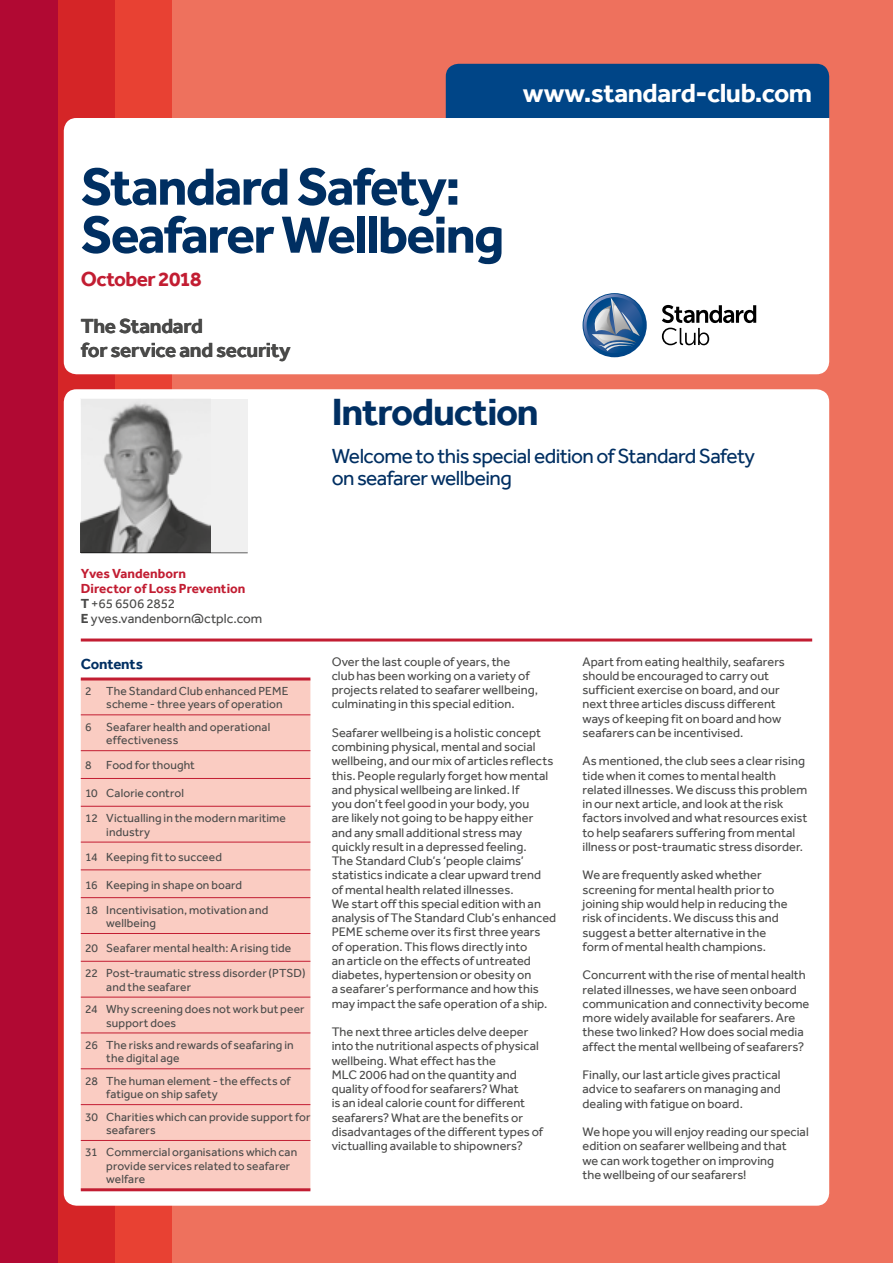
<style>
.page{position:relative;width:893px;height:1263px;background:#fff}
.page>*{position:absolute;margin:0;border:0;box-sizing:border-box;transform-origin:0 0}
.t1{font:700 54px/48px "Effra";letter-spacing:-.035em;color:#002f62}
.t2{font:700 39px "Effra";letter-spacing:-.03em;color:#002f62}
.t3{font:700 27px "Effra";letter-spacing:-.015em;color:#fff}
.t4{font:21px/22.5px "Effra";letter-spacing:-.03em;color:#002f62}
.t5{font:700 21px/24px "Effra";letter-spacing:-.02em;color:#4a4a49}
.t6{font:700 21px "Effra";letter-spacing:-.03em;color:#c21d32}
.t7{font:700 15px "Effra";letter-spacing:-.01em;color:#002f62}
.t8{font:700 13.5px/15px "Effra";color:#c21d32}
.t9{font:12.75px/14.2px "Effra";color:#4a4a49}
.t10{font:12px/25px "Effra";letter-spacing:.01em;color:#4a4a49}
.s1{color:#4a4a49}
.s2{font-weight:400;color:#4a4a49}
</style>
<div class="page">
<div style="left:171px;top:0;width:722px;height:1263px;background:#ee715d"></div>
<div style="left:114px;top:0;width:57px;height:1263px;background:#e84133"></div>
<div style="left:57px;top:0;width:57px;height:1263px;background:#d52527"></div>
<div style="left:0;top:0;width:58px;height:1263px;background:#b10933"></div>
<div style="left:64px;top:118px;width:765px;height:256px;background:#fff"></div>
<div style="left:64px;top:389px;width:765px;height:817px;background:#fff;border-radius:13px"></div>
<div style="left:446px;top:64px;width:383px;height:54px;background:#004587"></div>
<div style="left:81px;top:399px;width:167px;height:153px;background:#f0f0f0"></div>
<svg style="left:662px;top:305px;width:94px;height:40px;background:#bebebe"></svg>
<svg style="left:583px;top:293px;width:64px;height:64px"></svg>
<svg style="left:583px;top:294px;width:63px;height:62px"></svg>
<svg style="left:587px;top:297px;width:56px;height:56px"></svg>
<svg style="left:592px;top:297px;width:49px;height:54px;background:#6082a8"></svg>
<hr style="left:81px;top:638px;width:731px;height:3px;background:#c21d32">
<hr style="left:81px;top:552px;width:167px;height:1px;background:#60605f">
<div style="left:81px;top:680px;width:229px;height:508px;background:#faccc2"></div>
<hr style="left:81px;top:715px;width:229px;height:1px;background:#c21d32">
<hr style="left:81px;top:750px;width:229px;height:1px;background:#c21d32">
<hr style="left:81px;top:778px;width:229px;height:1px;background:#c21d32">
<hr style="left:81px;top:806px;width:229px;height:1px;background:#c21d32">
<hr style="left:81px;top:842px;width:229px;height:1px;background:#c21d32">
<hr style="left:81px;top:870px;width:229px;height:1px;background:#c21d32">
<hr style="left:81px;top:897px;width:229px;height:1px;background:#c21d32">
<hr style="left:81px;top:933px;width:229px;height:1px;background:#c21d32">
<hr style="left:81px;top:961px;width:229px;height:1px;background:#c21d32">
<hr style="left:81px;top:997px;width:229px;height:1px;background:#c21d32">
<hr style="left:81px;top:1033px;width:229px;height:1px;background:#c21d32">
<hr style="left:81px;top:1068px;width:229px;height:1px;background:#c21d32">
<hr style="left:81px;top:1104px;width:229px;height:1px;background:#c21d32">
<hr style="left:81px;top:1140px;width:229px;height:1px;background:#c21d32">
<hr style="left:81px;top:677px;width:229px;height:3px;background:#c21d32">
<hr style="left:81px;top:1188px;width:229px;height:3px;background:#c21d32">
<img style="left:81px;top:402px;width:129px;height:150px">
<h3 class="t3" style="left:523px;top:76px;width:291px">www.standard-club.com</h3>
<h1 class="t1" style="left:81px;top:162px;width:425px">Standard Safety:<br>Seafarer Wellbeing</h1>
<h3 class="t6" style="left:81px;top:266px;width:122px">October 2018</h3>
<h3 class="t5" style="left:81px;top:314px;width:211px">The Standard<br>for service and security</h3>
<h2 class="t2" style="left:332px;top:389px;width:209px">Introduction</h2>
<h3 class="t4" style="left:332px;top:444px;width:425px">Welcome to this special edition of Standard Safety on seafarer wellbeing</h3>
<p class="t8" style="left:81px;top:566px;width:183px">Yves Vandenborn<br>Director of Loss Prevention<br><span class="s1">T</span> <span class="s2">+65 6506 2852<br></span><span class="s1">E</span> <span class="s2">yves.vandenborn@ctplc.com</span></p>
<p class="t7" style="left:81px;top:655px;width:64px">Contents</p>
<p class="t10" style="left:106px;top:684px;width:184px;line-height:13.5px;text-indent:-21px">2 The Standard Club enhanced PEME scheme - three years of operation</p>
<p class="t10" style="left:106px;top:720px;width:165px;line-height:13.5px;text-indent:-21px">6 Seafarer health and operational effectiveness</p>
<p class="t10" style="left:85px;top:753px;width:111px">8 Food for thought</p>
<p class="t10" style="left:85px;top:780px;width:202px">10 Calorie control<br>12 Victualling in the modern maritime</p>
<p class="t10" style="left:85px;top:819px;width:138px;text-indent:21px">industry<br>14 Keeping fit to succeed</p>
<p class="t10" style="left:85px;top:872px;width:185px">16 Keeping in shape on board<br>18 Incentivisation, motivation and</p>
<p class="t10" style="left:85px;top:910px;width:222px;text-indent:21px">wellbeing<br>20 Seafarer mental health: A rising tide<br>22 Post-traumatic stress disorder (PTSD)</p>
<p class="t10" style="left:85px;top:975px;width:221px;line-height:22.4px;text-indent:21px">and the seafarer<br>24 Why screening does not work but peer</p>
<p class="t10" style="left:85px;top:1011px;width:210px;line-height:22.4px;text-indent:21px">support does<br>26 The risks and rewards of seafaring in</p>
<p class="t10" style="left:85px;top:1047px;width:207px;line-height:22.4px;text-indent:21px">the digital age<br>28 The human element - the effects of</p>
<p class="t10" style="left:85px;top:1083px;width:227px;line-height:22.4px;text-indent:21px">fatigue on ship safety<br>30 Charities which can provide support for</p>
<p class="t10" style="left:85px;top:1119px;width:214px;line-height:22.4px;text-indent:21px">seafarers<br>31 Commercial organisations which can</p>
<p class="t10" style="left:106px;top:1159px;width:186px;line-height:13.5px">provide services related to seafarer welfare</p>
<p class="t9" style="left:332px;top:654px;width:208px">Over the last couple of years, the<br>club has been working on a variety of projects related to seafarer wellbeing, culminating in this special edition.</p>
<p class="t9" style="left:332px;top:725px;width:226px">Seafarer wellbeing is a holistic concept combining physical, mental and social wellbeing, and our mix of articles reflects this. People regularly forget how mental and physical wellbeing are linked. If<br>you don’t feel good in your body, you<br>are likely not going to be happy either and any small additional stress may quickly result in a depressed feeling.<br>The Standard Club’s ‘people claims’ statistics indicate a clear upward trend<br>of mental health related illnesses.<br>We start off this special edition with an analysis of The Standard Club’s enhanced PEME scheme over its first three years<br>of operation. This flows directly into<br>an article on the effects of untreated diabetes, hypertension or obesity on<br>a seafarer’s performance and how this may impact the safe operation of a ship.</p>
<p class="t9" style="left:332px;top:1025px;width:213px">The next three articles delve deeper into the nutritional aspects of physical wellbeing. What effect has the<br>MLC 2006 had on the quantity and quality of food for seafarers? What<br>is an ideal calorie count for different seafarers? What are the benefits or disadvantages of the different types of victualling available to shipowners?</p>
<p class="t9" style="left:583px;top:654px;width:204px">Apart from eating healthily, seafarers should be encouraged to carry out sufficient exercise on board, and our next three articles discuss different ways of keeping fit on board and how seafarers can be incentivised.</p>
<p class="t9" style="left:583px;top:754px;width:226px">As mentioned, the club sees a clear rising tide when it comes to mental health related illnesses. We discuss this problem in our next article, and look at the risk factors involved and what resources exist to help seafarers suffering from mental illness or post-traumatic stress disorder.</p>
<p class="t9" style="left:583px;top:868px;width:206px">We are frequently asked whether screening for mental health prior to joining ship would help in reducing the risk of incidents. We discuss this and suggest a better alternative in the form of mental health champions.</p>
<p class="t9" style="left:583px;top:968px;width:228px">Concurrent with the rise of mental health related illnesses, we have seen onboard communication and connectivity become more widely available for seafarers. Are these two linked? How does social media affect the mental wellbeing of seafarers?</p>
<p class="t9" style="left:583px;top:1067px;width:200px;text-align:justify">Finally, our last article gives practical advice to seafarers on managing and dealing with fatigue on board.</p>
<p class="t9" style="left:583px;top:1124px;width:228px">We hope you will enjoy reading our special edition on seafarer wellbeing and that<br>we can work together on improving<br>the wellbeing of our seafarers!</p>
</div>
